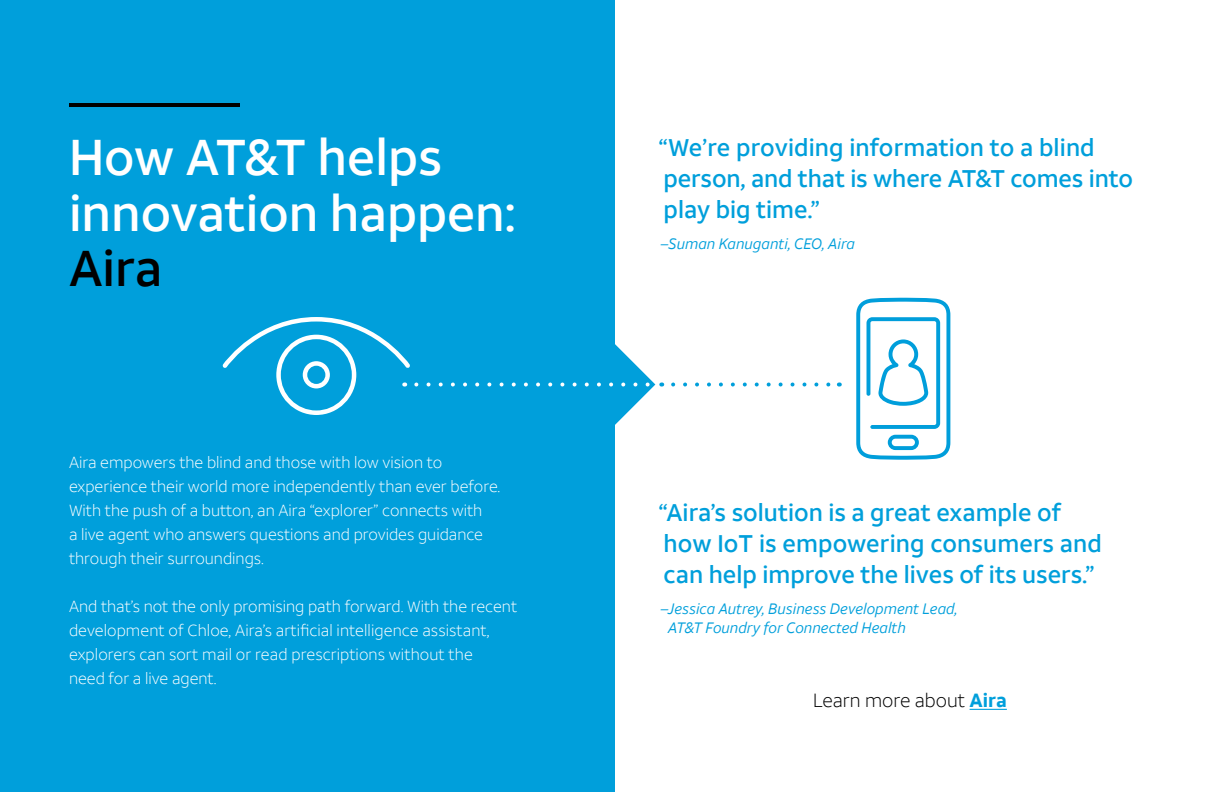
<style>
.page{position:relative;width:1224px;height:792px;background:#fff}
.page>*{position:absolute;margin:0;border:0;box-sizing:border-box;transform-origin:0 0}
.t1{font:500 50px/55.5px "ATT Aleck Sans";color:#fff}
.t2{font:500 50px "ATT Aleck Sans";color:#000}
.t3{font:500 24px/31px "ATT Aleck Sans";color:#009fdb}
.t4{font:300 19px "ATT Aleck Sans";color:#000}
.t5{font:300 16px/24px "ATT Aleck Sans";color:#fff}
.t6{font:italic 15px/19px "ATT Aleck Sans";color:#009fdb}
.s1{font-weight:700;color:#009fdb}
</style>
<div class="page">
<div style="left:0;top:0;width:614px;height:792px;background:#009fdb"></div>
<hr style="left:69px;top:103px;width:171px;height:4px;background:#000">
<hr style="left:970px;top:709px;width:37px;height:1px;background:#009fdb">
<svg style="left:856px;top:298px;width:94px;height:162px"></svg>
<svg style="left:222px;top:317px;width:188px;height:98px"></svg>
<svg style="left:416px;top:343px;width:415px;height:83px"></svg>
<h1 class="t1" style="left:69px;top:130px;width:448px">How AT&amp;T helps innovation happen:</h1>
<h1 class="t2" style="left:69px;top:238px;width:95px">Aira</h1>
<p class="t5" style="left:69px;top:450px;width:433px">Aira empowers the blind and those with low vision to experience their world more independently than ever before.<br>With the push of a button, an Aira “explorer” connects with<br>a live agent who answers questions and provides guidance through their surroundings.</p>
<p class="t5" style="left:69px;top:594px;width:450px">And that’s not the only promising path forward. With the recent development of Chloe, Aira’s artificial intelligence assistant, explorers can sort mail or read prescriptions without the<br>need for a live agent.</p>
<h2 class="t3" style="left:658px;top:132px;width:476px">“We’re providing information to a blind person, and that is where AT&amp;T comes into play big time.”</h2>
<p class="t6" style="left:661px;top:234px;width:196px">–Suman Kanuganti, CEO, Aira</p>
<h2 class="t3" style="left:658px;top:498px;width:445px">“Aira’s solution is a great example of how IoT is empowering consumers and can help improve the lives of its users.”</h2>
<p class="t6" style="left:668px;top:600px;width:291px;text-indent:-7px">–Jessica Autrey, Business Development Lead,<br>AT&amp;T Foundry for Connected Health</p>
<p class="t4" style="left:813px;top:689px;width:195px">Learn more about <span class="s1">Aira</span></p>
</div>
